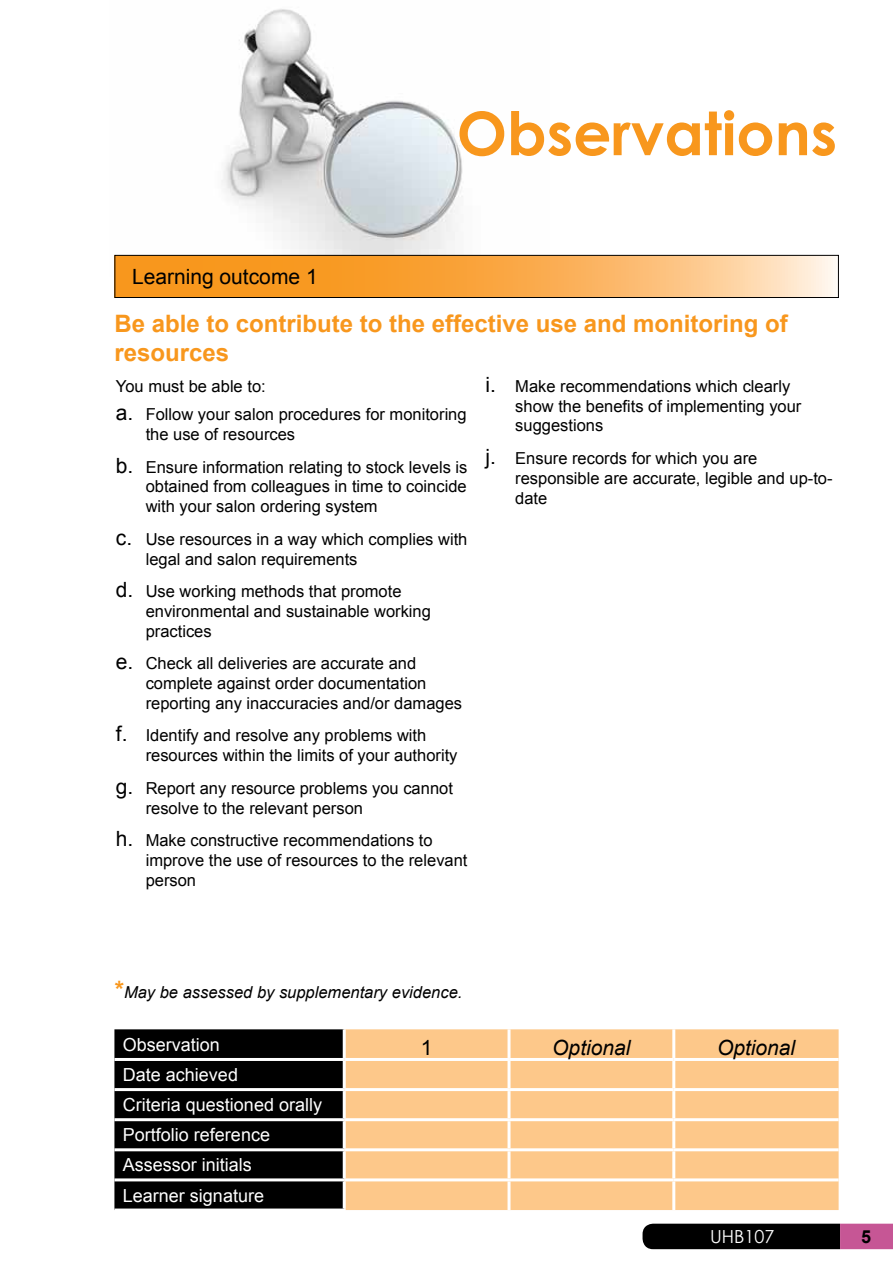
<style>
.page{position:relative;width:893px;height:1263px;background:#fff}
.page>*{position:absolute;margin:0;border:0;box-sizing:border-box;transform-origin:0 0}
.t1{font:700 60px "Century Gothic";color:#f8971d}
.t2{font:700 24px/28.8px "Arial";color:#f8971d}
.t3{font:21px "Arial";color:#000}
.t4{font:italic 21px "Arial";color:#000}
.t5{font:18px/30.2px "Arial";color:#fff}
.t6{font:18px "Century Gothic";color:#fff}
.t7{font:700 18px "Arial";color:#000}
.t8{font:16.5px/19.8px "Arial";color:#000}
.t9{font:italic 16.5px "Arial";color:#000}
.s1{font-size:21px}
.s2{font-weight:700;font-style:normal;font-size:24px;color:#f8971d}
</style>
<div class="page">
<img style="left:114px;top:9px;width:435px;height:268px">
<svg style="left:117px;top:257px;width:719px;height:39px"></svg>
<div style="left:115px;top:255px;width:724px;height:43px;border:1px solid #000"></div>
<div style="left:114px;top:1029px;width:229px;height:179px;background:#000"></div>
<div style="left:346px;top:1029px;width:493px;height:181px;background:#fdc88a"></div>
<hr style="left:507px;top:1029px;width:3px;height:29px;background:#fff">
<hr style="left:672px;top:1029px;width:3px;height:29px;background:#fff">
<hr style="left:344px;top:1058px;width:165px;height:3px;background:#fff">
<hr style="left:509px;top:1058px;width:165px;height:3px;background:#fff">
<hr style="left:507px;top:1061px;width:3px;height:27px;background:#fff">
<hr style="left:674px;top:1058px;width:165px;height:3px;background:#fff">
<hr style="left:672px;top:1061px;width:3px;height:27px;background:#fff">
<hr style="left:344px;top:1088px;width:165px;height:3px;background:#fff">
<hr style="left:509px;top:1088px;width:165px;height:3px;background:#fff">
<hr style="left:507px;top:1091px;width:3px;height:27px;background:#fff">
<hr style="left:674px;top:1088px;width:165px;height:3px;background:#fff">
<hr style="left:672px;top:1091px;width:3px;height:27px;background:#fff">
<hr style="left:114px;top:1118px;width:230px;height:3px;background:#fff">
<hr style="left:344px;top:1118px;width:165px;height:3px;background:#fff">
<hr style="left:509px;top:1118px;width:165px;height:3px;background:#fff">
<hr style="left:507px;top:1121px;width:3px;height:27px;background:#fff">
<hr style="left:674px;top:1118px;width:165px;height:3px;background:#fff">
<hr style="left:672px;top:1121px;width:3px;height:27px;background:#fff">
<hr style="left:114px;top:1148px;width:230px;height:3px;background:#fff">
<hr style="left:344px;top:1148px;width:165px;height:3px;background:#fff">
<hr style="left:509px;top:1148px;width:165px;height:3px;background:#fff">
<hr style="left:507px;top:1151px;width:3px;height:27px;background:#fff">
<hr style="left:674px;top:1148px;width:165px;height:3px;background:#fff">
<hr style="left:672px;top:1151px;width:3px;height:27px;background:#fff">
<hr style="left:114px;top:1178px;width:230px;height:3px;background:#fff">
<hr style="left:344px;top:1178px;width:165px;height:3px;background:#fff">
<hr style="left:509px;top:1178px;width:165px;height:3px;background:#fff">
<hr style="left:507px;top:1181px;width:3px;height:29px;background:#fff">
<hr style="left:674px;top:1178px;width:165px;height:3px;background:#fff">
<hr style="left:672px;top:1181px;width:3px;height:29px;background:#fff">
<hr style="left:114px;top:1058px;width:230px;height:3px;background:#fff">
<hr style="left:114px;top:1088px;width:230px;height:3px;background:#fff">
<svg style="left:642px;top:1224px;width:251px;height:25px"></svg>
<p class="t3" style="left:132px;top:263px;width:187px">Learning outcome 1</p>
<h1 class="t1" style="left:457px;top:88px;width:382px">Observations</h1>
<h2 class="t2" style="left:114px;top:310px;width:675px">Be able to contribute to the effective use and monitoring of resources</h2>
<p class="t8" style="left:116px;top:376px;width:151px">You must be able to:</p>
<p class="t8" style="left:146px;top:405px;width:322px;text-indent:-30px"><span class="s1">a.</span> Follow your salon procedures for monitoring the use of resources</p>
<p class="t8" style="left:146px;top:457px;width:323px;text-align:justify;text-indent:-30px"><span class="s1">b.</span> Ensure information relating to stock levels is obtained from colleagues in time to coincide with your salon ordering system</p>
<p class="t8" style="left:146px;top:529px;width:323px;text-indent:-30px"><span class="s1">c.</span> Use resources in a way which complies with legal and salon requirements</p>
<p class="t8" style="left:146px;top:582px;width:287px;text-indent:-30px"><span class="s1">d.</span> Use working methods that promote environmental and sustainable working practices</p>
<p class="t8" style="left:146px;top:654px;width:318px;text-indent:-30px"><span class="s1">e.</span> Check all deliveries are accurate and complete against order documentation reporting any inaccuracies and/or damages</p>
<p class="t8" style="left:146px;top:726px;width:313px;text-indent:-30px"><span class="s1">f.</span> Identify and resolve any problems with resources within the limits of your authority</p>
<p class="t8" style="left:146px;top:778px;width:309px;text-indent:-30px"><span class="s1">g.</span> Report any resource problems you cannot resolve to the relevant person</p>
<p class="t8" style="left:146px;top:831px;width:323px;text-indent:-30px"><span class="s1">h.</span> Make constructive recommendations to improve the use of resources to the relevant person</p>
<p class="t8" style="left:515px;top:376px;width:288px;text-indent:-30px"><span class="s1">i.</span> Make recommendations which clearly show the benefits of implementing your suggestions</p>
<p class="t8" style="left:515px;top:448px;width:319px;text-indent:-30px"><span class="s1">j.</span> Ensure records for which you are responsible are accurate, legible and up-to&shy;date</p>
<p class="t9" style="left:115px;top:981px;width:349px"><span class="s2">*</span>May be assessed by supplementary evidence.</p>
<p class="t5" style="left:123px;top:1030px;width:99px">Observation</p>
<p class="t3" style="left:421px;top:1034px;width:13px">1</p>
<p class="t4" style="left:552px;top:1034px;width:80px">Optional</p>
<p class="t4" style="left:717px;top:1034px;width:80px">Optional</p>
<p class="t5" style="left:123px;top:1060px;width:201px">Date achieved<br>Criteria questioned orally<br>Portfolio reference<br>Assessor initials<br>Learner signature</p>
<p class="t6" style="left:710px;top:1223px;width:66px">UHB107</p>
<p class="t7" style="left:861px;top:1225px;width:12px">5</p>
</div>
